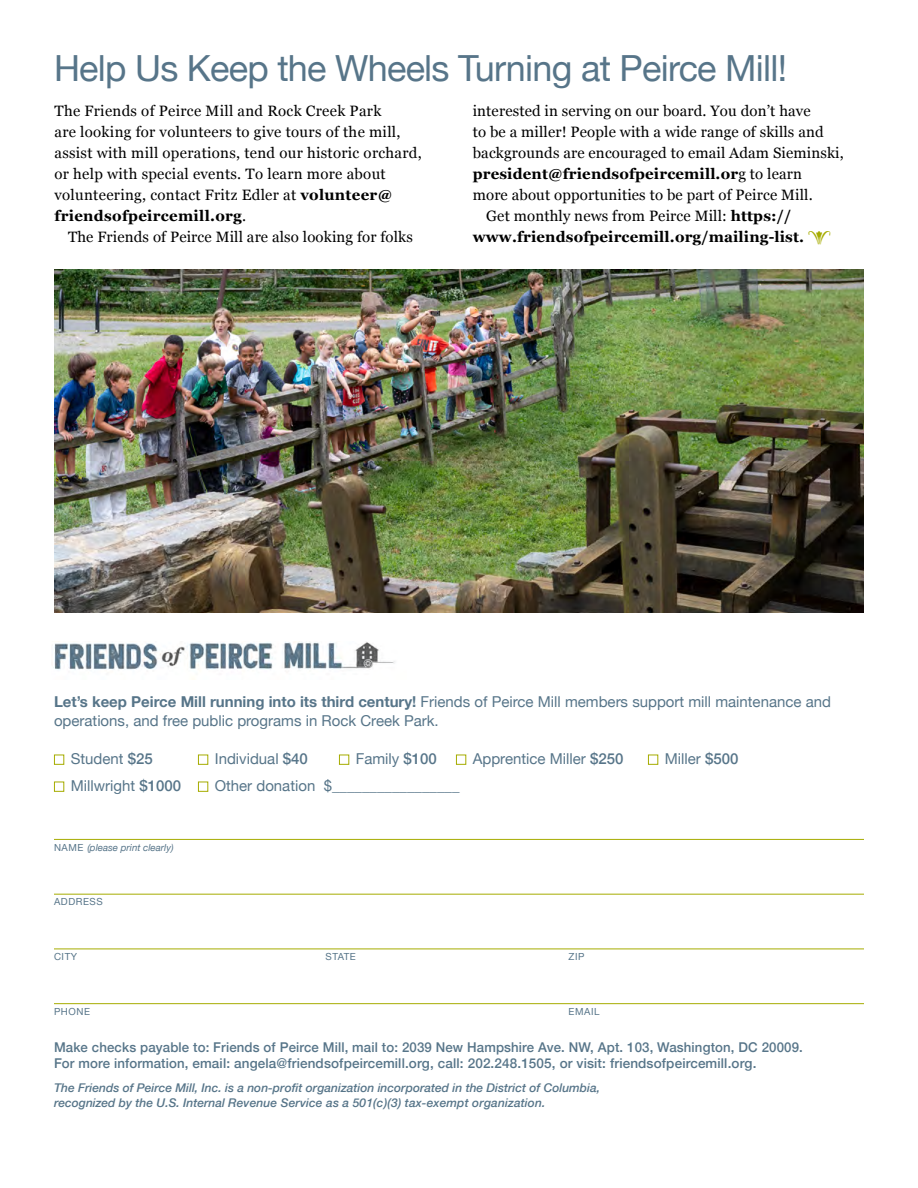
<style>
.page{position:relative;width:918px;height:1188px;background:#fff}
.page>*{position:absolute;margin:0;border:0;box-sizing:border-box;transform-origin:0 0}
.t1{font:36px "Helvetica Neue";letter-spacing:-.02em;color:#577589}
.t2{font:15px/21px "Georgia";letter-spacing:.01em;color:#000}
.t3{font:15px/19.5px "Helvetica Neue";color:#577589}
.t4{font:700 15px "Georgia";letter-spacing:.01em;color:#000}
.t5{font:500 13.5px/16.5px "Helvetica Neue";letter-spacing:.01em;color:#577589}
.t6{font:italic 500 12px/15px "Helvetica Neue";color:#577589}
.t7{font:9.75px "Helvetica Neue";letter-spacing:.06em;color:#577589}
.t8{font:italic 9.75px "Helvetica Neue";color:#577589}
.s1{font-weight:700}
.s2{font-weight:400}
.s3{color:#a6ac00}
.s4{font-weight:500}
.s5{font-style:normal}
</style>
<div class="page">
<hr style="left:54px;top:839px;width:810px;height:1px;background:#a6ac00">
<hr style="left:54px;top:894px;width:810px;height:1px;background:#a6ac00">
<hr style="left:54px;top:949px;width:810px;height:1px;background:#a6ac00">
<hr style="left:54px;top:1003px;width:810px;height:1px;background:#a6ac00">
<img style="left:53px;top:642px;width:342px;height:28px">
<img style="left:55px;top:269px;width:809px;height:344px">
<h1 class="t1" style="left:54px;top:42px;width:734px">Help Us Keep the Wheels Turning at Peirce Mill!</h1>
<p class="t2" style="left:55px;top:100px;width:369px">The Friends of Peirce Mill and Rock Creek Park<br>are looking for volunteers to give tours of the mill, assist with mill operations, tend our historic orchard, or help with special events. To learn more about volunteering, contact Fritz Edler at <span class="s1">volunteer@ friendsofpeircemill.org</span>.</p>
<p class="t2" style="left:68px;top:226px;width:346px">The Friends of Peirce Mill are also looking for folks</p>
<p class="t2" style="left:473px;top:100px;width:340px">interested in serving on our board. You don’t have</p>
<p class="t2" style="left:473px;top:121px;width:352px">to be a miller! People with a wide range of skills and</p>
<p class="t2" style="left:473px;top:142px;width:373px">backgrounds are encouraged to email Adam Sieminski,</p>
<p class="t4" style="left:473px;top:162px;width:331px">president@friendsofpeircemill.or<span class="s2">g to learn</span></p>
<p class="t2" style="left:473px;top:184px;width:342px">more about opportunities to be part of Peirce Mill.</p>
<p class="t2" style="left:486px;top:205px;width:306px">Get monthly news from Peirce Mill: <span class="s1">https://</span></p>
<p class="t4" style="left:473px;top:225px;width:333px">www.friendsofpeircemill.org/mailing-list.</p>
<p class="t3" style="left:54px;top:692px;width:779px"><span class="s1">Let’s keep Peirce Mill running into its third century!</span> Friends of Peirce Mill members support mill maintenance and operations, and free public programs in Rock Creek Park.</p>
<p class="t3" style="left:54px;top:750px;width:100px"><span class="s3">■</span> Student <span class="s4">$25</span></p>
<p class="t3" style="left:198px;top:750px;width:111px"><span class="s3">■</span> Individual <span class="s4">$40</span></p>
<p class="t3" style="left:339px;top:750px;width:99px"><span class="s3">■</span> Family <span class="s4">$100</span></p>
<p class="t3" style="left:456px;top:750px;width:169px"><span class="s3">■</span> Apprentice Miller <span class="s4">$250</span></p>
<p class="t3" style="left:648px;top:750px;width:92px"><span class="s3">■</span> Miller <span class="s4">$500</span></p>
<p class="t3" style="left:54px;top:777px;width:407px"><span class="s3">■</span> Millwright <span class="s4">$1000</span> <span class="s3">■</span> Other donation $_________________</p>
<p class="t8" style="left:54px;top:840px;width:121px"><span class="s5">NAME</span> (please print clearly)</p>
<p class="t7" style="left:54px;top:895px;width:50px">ADDRESS</p>
<p class="t7" style="left:54px;top:950px;width:25px">CITY</p>
<p class="t7" style="left:325px;top:950px;width:32px">STATE</p>
<p class="t7" style="left:568px;top:950px;width:17px">ZIP</p>
<p class="t7" style="left:54px;top:1004px;width:38px">PHONE</p>
<p class="t7" style="left:568px;top:1004px;width:33px">EMAIL</p>
<p class="t5" style="left:54px;top:1037px;width:750px">Make checks payable to: Friends of Peirce Mill, mail to: 2039 New Hampshire Ave. NW, Apt. 103, Washington, DC 20009.<br>For more information, email: angela@friendsofpeircemill.org, call: 202.248.1505, or visit: friendsofpeircemill.org.</p>
<p class="t6" style="left:54px;top:1079px;width:548px">The Friends of Peirce Mill, Inc. is a non-profit organization incorporated in the District of Columbia, recognized by the U.S. Internal Revenue Service as a 501(c)(3) tax-exempt organization.</p>
</div>
